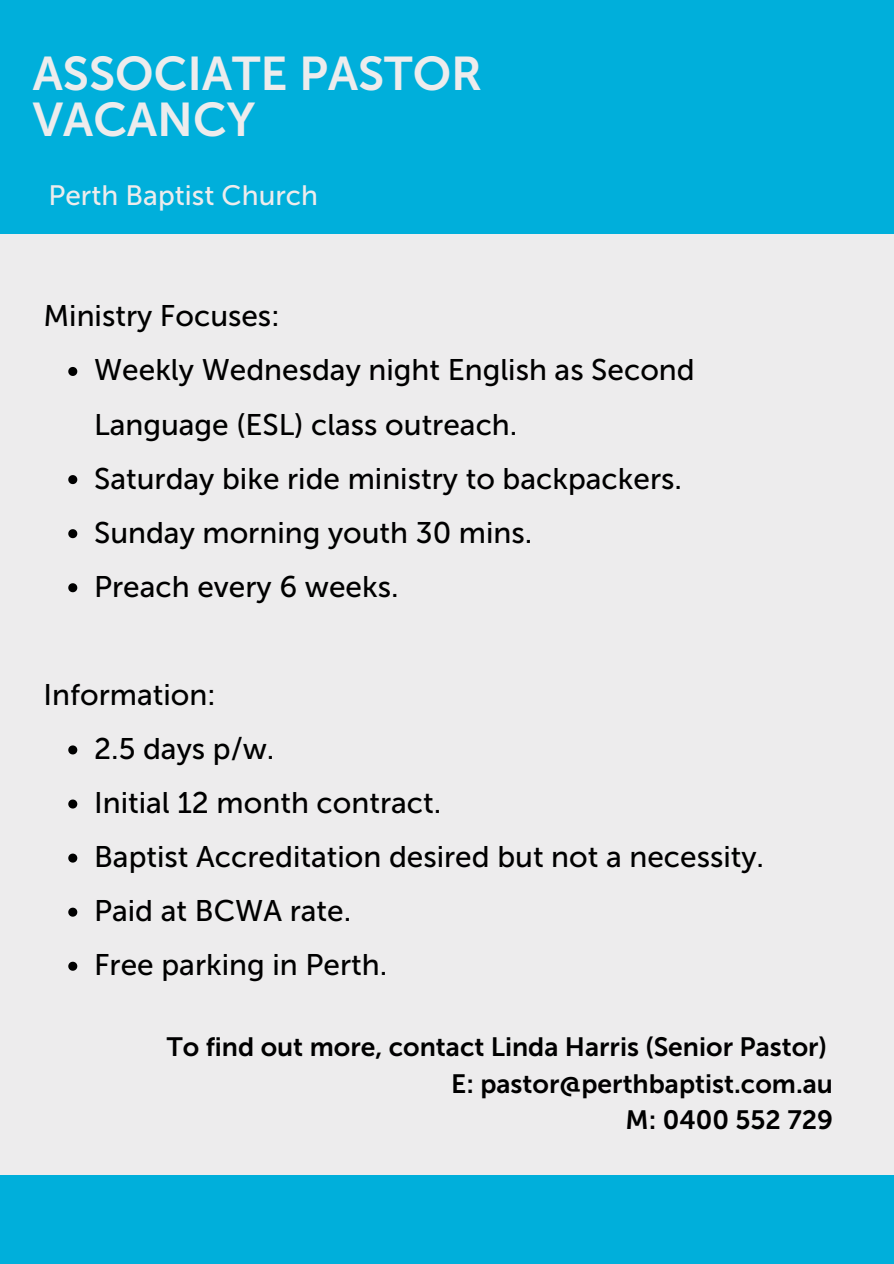
<style>
.page{position:relative;width:894px;height:1264px;background:#fff}
.page>*{position:absolute;margin:0;border:0;box-sizing:border-box;transform-origin:0 0}
.t1{font:47.1px "Museo Sans 700";color:#edeced}
.t2{font:29.7px/54px "Museo Sans 500";color:#000}
.t3{font:27.9px "Museo Sans 500";color:#edeced}
.t4{font:26.4px "Museo Sans 700";color:#000}
</style>
<div class="page">
<div style="left:0;top:0;width:893px;height:1263px;background:#00afdb"></div>
<div style="left:0;top:234px;width:893px;height:940px;background:#edeced"></div>
<svg style="left:68px;top:367px;width:9px;height:9px"></svg>
<svg style="left:68px;top:475px;width:9px;height:9px"></svg>
<svg style="left:68px;top:529px;width:9px;height:9px"></svg>
<svg style="left:68px;top:583px;width:9px;height:9px"></svg>
<svg style="left:68px;top:745px;width:9px;height:9px"></svg>
<svg style="left:68px;top:799px;width:9px;height:9px"></svg>
<svg style="left:68px;top:853px;width:9px;height:9px"></svg>
<svg style="left:68px;top:907px;width:9px;height:9px"></svg>
<svg style="left:68px;top:961px;width:9px;height:9px"></svg>
<p class="t1" style="left:33px;top:46px;width:450px">ASSOCIATE PASTOR</p>
<p class="t1" style="left:33px;top:92px;width:224px">VACANCY</p>
<p class="t3" style="left:48px;top:179px;width:271px">Perth Baptist Church</p>
<p class="t2" style="left:43px;top:289px;width:238px">Ministry Focuses:</p>
<p class="t2" style="left:94px;top:343px;width:602px">Weekly Wednesday night English as Second<br>Language (ESL) class outreach.</p>
<p class="t2" style="left:94px;top:451px;width:589px">Saturday bike ride ministry to backpackers.</p>
<p class="t2" style="left:94px;top:505px;width:439px">Sunday morning youth 30 mins.</p>
<p class="t2" style="left:94px;top:559px;width:306px">Preach every 6 weeks.</p>
<p class="t2" style="left:43px;top:667px;width:174px">Information:</p>
<p class="t2" style="left:94px;top:722px;width:182px">2.5 days p/w.</p>
<p class="t2" style="left:94px;top:776px;width:349px">Initial 12 month contract.</p>
<p class="t2" style="left:94px;top:830px;width:671px">Baptist Accreditation desired but not a necessity.</p>
<p class="t2" style="left:94px;top:884px;width:259px">Paid at BCWA rate.</p>
<p class="t2" style="left:94px;top:938px;width:295px">Free parking in Perth.</p>
<p class="t4" style="left:167px;top:1031px;width:661px">To find out more, contact Linda Harris (Senior Pastor)</p>
<p class="t4" style="left:451px;top:1067px;width:383px">E: pastor@perthbaptist.com.au</p>
<p class="t4" style="left:625px;top:1104px;width:209px">M: 0400 552 729</p>
</div>
